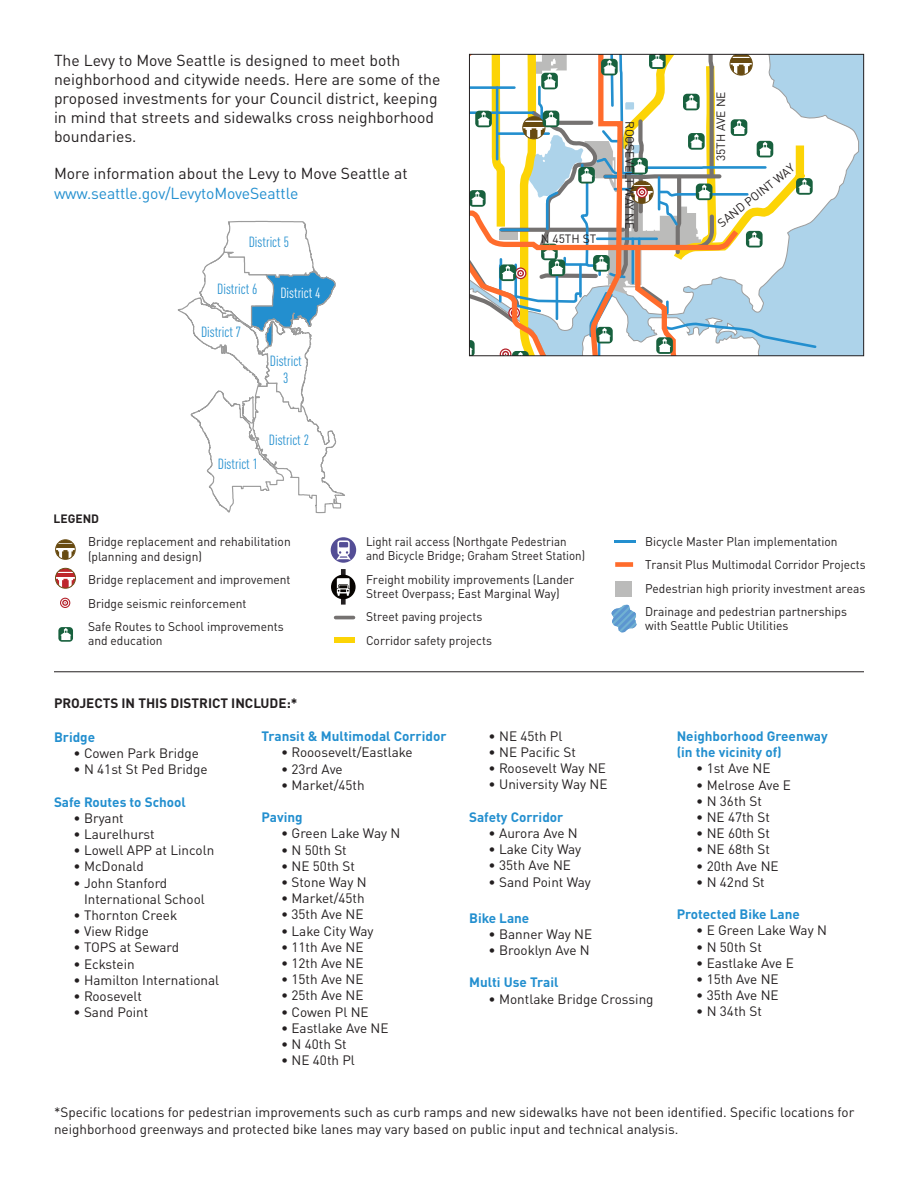
<style>
.page{position:relative;width:918px;height:1188px;background:#fff}
.page>*{position:absolute;margin:0;border:0;box-sizing:border-box;transform-origin:0 0}
.t1{font:15.75px/18.9px "DIN Pro";color:#231f20}
.t2{font:condensed 14.55px/17.5px "DIN Pro";color:#238fcf;text-align:center}
.t3{font:condensed 14.55px "DIN Pro";color:#fff}
.t4{font:13.5px/16.2px "DIN Pro";color:#231f20}
.t5{font:700 13.5px/16.2px "DIN Pro";color:#238fcf}
.t6{font:700 13.5px "DIN Pro";color:#231f20}
.t7{font:12.45px/23.4px "DIN Pro";color:#231f20;scale:.96 1}
.t8{font:12.45px/14.4px "DIN Pro";color:#231f20;scale:.92 1}
.t9{font:12px "DIN Pro";color:#231f20}
.t10{font:700 12px "DIN Pro";color:#231f20}
.s1{color:#238fcf}
</style>
<div class="page">
<hr style="left:54px;top:671px;width:810px;height:1px;background:#231f20">
<svg style="left:58px;top:627px;width:15px;height:15px"></svg>
<svg style="left:61px;top:628px;width:10px;height:12px"></svg>
<div style="left:334px;top:637px;width:21px;height:6px;background:#fcd406"></div>
<hr style="left:336px;top:616px;width:17px;height:3px;background:#757271">
<svg style="left:60px;top:598px;width:10px;height:10px"></svg>
<svg style="left:61px;top:599px;width:8px;height:8px"></svg>
<svg style="left:62px;top:600px;width:6px;height:6px"></svg>
<div style="left:56px;top:540px;width:19px;height:19px;background:#684b11;border-radius:50%"></div>
<svg style="left:56px;top:543px;width:18px;height:16px"></svg>
<hr style="left:56px;top:545px;width:19px;height:3px;background:#684b11">
<div style="left:55px;top:539px;width:21px;height:21px;border:1px solid #684b11;border-radius:50%"></div>
<svg style="left:56px;top:568px;width:19px;height:20px"></svg>
<svg style="left:56px;top:572px;width:19px;height:15px"></svg>
<hr style="left:56px;top:573px;width:19px;height:4px;background:#be272d">
<div style="left:55px;top:568px;width:21px;height:21px;border:1px solid #684b11;border-radius:50%"></div>
<svg style="left:611px;top:605px;width:26px;height:28px"></svg>
<div style="left:616px;top:581px;width:16px;height:16px;background:#bbbbba"></div>
<div style="left:615px;top:562px;width:18px;height:5px;background:#ff6c2c"></div>
<div style="left:341px;top:569px;width:5px;height:36px;background:#231f20"></div>
<div style="left:331px;top:537px;width:25px;height:26px;background:#544e96;border-radius:50%"></div>
<svg style="left:336px;top:540px;width:15px;height:20px"></svg>
<div style="left:331px;top:575px;width:25px;height:24px;background:#070401;border-radius:50%"></div>
<svg style="left:337px;top:578px;width:13px;height:18px"></svg>
<hr style="left:614px;top:540px;width:21px;height:2px;background:#238fcf">
<svg style="left:471px;top:56px;width:391px;height:298px"></svg>
<div style="left:469px;top:54px;width:395px;height:302px;border:1px solid #231f20"></div>
<svg style="left:177px;top:220px;width:168px;height:294px"></svg>
<p class="t1" style="left:54px;top:49px;width:388px">The Levy to Move Seattle is designed to meet both neighborhood and citywide needs. Here are some of the proposed investments for your Council district, keeping in mind that streets and sidewalks cross neighborhood boundaries.</p>
<p class="t1" style="left:54px;top:162px;width:355px;line-height:19.8px">More information about the Levy to Move Seattle at <span class="s1">www.seattle.gov/LevytoMoveSeattle</span></p>
<p class="t2" style="left:249px;top:232px;width:42px">District 5</p>
<p class="t2" style="left:217px;top:279px;width:42px">District 6</p>
<p class="t2" style="left:201px;top:322px;width:42px">District 7</p>
<p class="t3" style="left:280px;top:282px;width:42px">District 4</p>
<p class="t2" style="left:270px;top:351px;width:34px">District<br>3</p>
<p class="t2" style="left:218px;top:454px;width:42px">District 1</p>
<p class="t2" style="left:269px;top:430px;width:42px">District 2</p>
<p class="t9" style="left:541px;top:229px;width:57px">N 45TH ST</p>
<p class="t10" style="left:54px;top:509px;width:47px">LEGEND</p>
<p class="t7" style="left:88px;top:533px;width:213px;line-height:14.4px">Bridge replacement and rehabilitation (planning and design)</p>
<p class="t7" style="left:88px;top:567px;width:213px">Bridge replacement and improvement<br>Bridge seismic reinforcement<br>Safe Routes to School improvements</p>
<p class="t7" style="left:88px;top:628px;width:79px">and education</p>
<p class="t8" style="left:366px;top:533px;width:240px">Light rail access (Northgate Pedestrian and Bicycle Bridge; Graham Street Station)</p>
<p class="t7" style="left:366px;top:571px;width:218px;line-height:14.4px">Freight mobility improvements (Lander<br>Street Overpass; East Marginal Way)</p>
<p class="t7" style="left:366px;top:604px;width:133px">Street paving projects<br>Corridor safety projects</p>
<p class="t9" style="left:639px;top:121px;width:110px;rotate:90deg">ROOSEVELT WAY NE</p>
<p class="t9" style="left:711px;top:161px;width:71px;rotate:-90deg">35TH AVE NE</p>
<p class="t9" style="left:713px;top:217px;width:95px;rotate:-38deg">SAND POINT WAY</p>
<p class="t7" style="left:645px;top:528px;width:231px">Bicycle Master Plan implementation Transit Plus Multimodal Corridor Projects Pedestrian high priority investment areas Drainage and pedestrian partnerships</p>
<p class="t7" style="left:645px;top:613px;width:151px">with Seattle Public Utilities</p>
<p class="t6" style="left:54px;top:692px;width:245px">PROJECTS IN THIS DISTRICT INCLUDE:*</p>
<p class="t5" style="left:262px;top:727px;width:186px">Transit &amp; Multimodal Corridor</p>
<p class="t4" style="left:281px;top:743px;width:133px">• Rooosevelt/Eastlake</p>
<p class="t4" style="left:281px;top:759px;width:63px">• 23rd Ave</p>
<p class="t4" style="left:281px;top:776px;width:85px">• Market/45th</p>
<p class="t5" style="left:262px;top:808px;width:43px">Paving</p>
<p class="t4" style="left:281px;top:824px;width:121px">• Green Lake Way N</p>
<p class="t4" style="left:281px;top:840px;width:67px">• N 50th St</p>
<p class="t4" style="left:281px;top:857px;width:75px">• NE 50th St</p>
<p class="t4" style="left:281px;top:873px;width:87px">• Stone Way N</p>
<p class="t4" style="left:281px;top:889px;width:85px">• Market/45th</p>
<p class="t4" style="left:281px;top:905px;width:84px">• 35th Ave NE</p>
<p class="t4" style="left:281px;top:921px;width:94px">• Lake City Way</p>
<p class="t4" style="left:281px;top:938px;width:84px">• 11th Ave NE</p>
<p class="t4" style="left:281px;top:954px;width:84px">• 12th Ave NE</p>
<p class="t4" style="left:281px;top:970px;width:84px">• 15th Ave NE</p>
<p class="t4" style="left:281px;top:986px;width:84px">• 25th Ave NE</p>
<p class="t4" style="left:281px;top:1002px;width:89px">• Cowen Pl NE</p>
<p class="t4" style="left:281px;top:1019px;width:109px">• Eastlake Ave NE</p>
<p class="t4" style="left:281px;top:1035px;width:67px">• N 40th St</p>
<p class="t4" style="left:281px;top:1051px;width:75px">• NE 40th Pl</p>
<p class="t5" style="left:54px;top:727px;width:43px">Bridge</p>
<p class="t4" style="left:74px;top:744px;width:127px">• Cowen Park Bridge</p>
<p class="t4" style="left:74px;top:760px;width:136px">• N 41st St Ped Bridge</p>
<p class="t5" style="left:54px;top:792px;width:133px">Safe Routes to School</p>
<p class="t4" style="left:74px;top:808px;width:52px">• Bryant</p>
<p class="t4" style="left:74px;top:825px;width:83px">• Laurelhurst</p>
<p class="t4" style="left:74px;top:841px;width:142px">• Lowell APP at Lincoln</p>
<p class="t4" style="left:74px;top:857px;width:72px">• McDonald</p>
<p class="t4" style="left:84px;top:873px;width:122px;text-indent:-10px">• John Stanford<br>International School</p>
<p class="t4" style="left:74px;top:906px;width:105px">• Thornton Creek</p>
<p class="t4" style="left:74px;top:922px;width:77px">• View Ridge</p>
<p class="t4" style="left:74px;top:938px;width:107px">• TOPS at Seward</p>
<p class="t4" style="left:74px;top:954px;width:63px">• Eckstein</p>
<p class="t4" style="left:74px;top:970px;width:147px">• Hamilton International</p>
<p class="t4" style="left:74px;top:987px;width:70px">• Roosevelt</p>
<p class="t4" style="left:74px;top:1003px;width:76px">• Sand Point</p>
<p class="t4" style="left:489px;top:726px;width:75px">• NE 45th Pl</p>
<p class="t4" style="left:489px;top:743px;width:89px">• NE Pacific St</p>
<p class="t4" style="left:489px;top:759px;width:119px">• Roosevelt Way NE</p>
<p class="t4" style="left:489px;top:775px;width:120px">• University Way NE</p>
<p class="t5" style="left:469px;top:807px;width:96px">Safety Corridor</p>
<p class="t4" style="left:489px;top:824px;width:91px">• Aurora Ave N</p>
<p class="t4" style="left:489px;top:840px;width:94px">• Lake City Way</p>
<p class="t4" style="left:489px;top:856px;width:84px">• 35th Ave NE</p>
<p class="t4" style="left:489px;top:872px;width:104px">• Sand Point Way</p>
<p class="t5" style="left:469px;top:908px;width:62px">Bike Lane</p>
<p class="t4" style="left:489px;top:924px;width:105px">• Banner Way NE</p>
<p class="t4" style="left:489px;top:941px;width:103px">• Brooklyn Ave N</p>
<p class="t5" style="left:469px;top:973px;width:91px">Multi Use Trail</p>
<p class="t4" style="left:489px;top:989px;width:167px">• Montlake Bridge Crossing</p>
<p class="t5" style="left:677px;top:726px;width:153px">Neighborhood Greenway (in the vicinity of)</p>
<p class="t4" style="left:696px;top:759px;width:76px">• 1st Ave NE</p>
<p class="t4" style="left:696px;top:775px;width:96px">• Melrose Ave E</p>
<p class="t4" style="left:696px;top:792px;width:67px">• N 36th St</p>
<p class="t4" style="left:696px;top:808px;width:75px">• NE 47th St</p>
<p class="t4" style="left:696px;top:824px;width:75px">• NE 60th St</p>
<p class="t4" style="left:696px;top:840px;width:75px">• NE 68th St</p>
<p class="t4" style="left:696px;top:856px;width:84px">• 20th Ave NE</p>
<p class="t4" style="left:696px;top:873px;width:70px">• N 42nd St</p>
<p class="t5" style="left:677px;top:905px;width:125px">Protected Bike Lane</p>
<p class="t4" style="left:696px;top:921px;width:132px">• E Green Lake Way N</p>
<p class="t4" style="left:696px;top:937px;width:67px">• N 50th St</p>
<p class="t4" style="left:696px;top:954px;width:99px">• Eastlake Ave E</p>
<p class="t4" style="left:696px;top:970px;width:84px">• 15th Ave NE</p>
<p class="t4" style="left:696px;top:986px;width:84px">• 35th Ave NE</p>
<p class="t4" style="left:696px;top:1002px;width:67px">• N 34th St</p>
<p class="t4" style="left:54px;top:1103px;width:802px">*Specific locations for pedestrian improvements such as curb ramps and new sidewalks have not been identified. Specific locations for neighborhood greenways and protected bike lanes may vary based on public input and technical analysis.</p>
</div>
